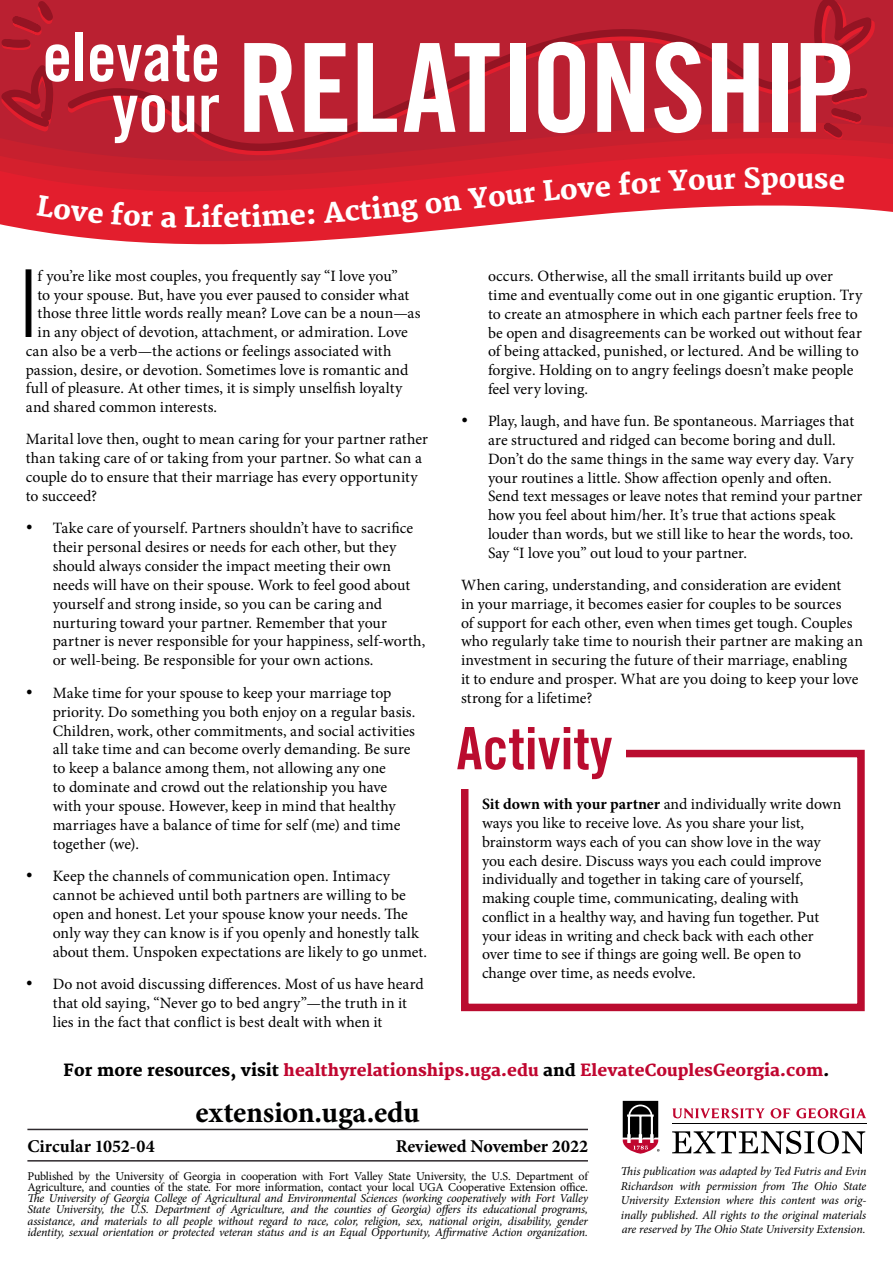
<style>
.page{position:relative;width:893px;height:1263px;background:#fff}
.page>*{position:absolute;margin:0;border:0;box-sizing:border-box;transform-origin:0 0}
.t1{font:123px "Trade Gothic LT Std Bd Cn 20";letter-spacing:-.01em;color:#fff}
.t2{font:93.6px "Trade Gothic LT Std Bd Cn 20";color:#000;scale:.5 1}
.t3{font:67.05px "Trade Gothic LT Std Bd Cn 20";color:#fff}
.t4{font:58.5px "Trade Gothic LT Std Bd Cn 20";color:#ba0c2f}
.t5{font:700 30px "Minion Pro";letter-spacing:-.01em;color:#000}
.t6{font:800 27px "Merriweather";color:#fff}
.Footer_Pub_Info{font:700 18px "Minion Pro";letter-spacing:-.005em;color:#000}
.t7{font:800 16.35px "Merriweather";color:#c00630}
.t8{font:15.75px/18.9px "Minion Pro";color:#000}
.t9{font:italic 12px/14.4px "Minion Pro";letter-spacing:-.015em;color:#000;text-align:justify}
.t10{font:12px/11.2px "Minion Pro";letter-spacing:-.02em;color:#000}
.s1{font-size:67.05px}
.s2{font-weight:700}
.s3{color:#000}
</style>
<div class="page">
<div style="left:0;top:0;width:814px;height:57px;background:#ba2031"></div>
<svg style="left:0;top:162px;width:508px;height:83px;background:#e0414d"></svg>
<svg style="left:0;top:57px;width:893px;height:105px;background:#be1f30"></svg>
<svg style="left:1px;top:1px;width:52px;height:49px;background:#b31c2d"></svg>
<svg style="left:1px;top:64px;width:55px;height:69px;background:#b11b2b"></svg>
<svg style="left:814px;top:0;width:79px;height:64px;background:#b41c2c"></svg>
<svg style="left:66px;top:23px;width:744px;height:129px;background:#b81e2f"></svg>
<svg style="left:771px;top:1108px;width:19px;height:10px"></svg>
<svg style="left:672px;top:1108px;width:93px;height:11px"></svg>
<svg style="left:796px;top:1108px;width:70px;height:10px"></svg>
<svg style="left:672px;top:1131px;width:193px;height:23px"></svg>
<hr style="left:672px;top:1123px;width:194px;height:1px;background:#000">
<svg style="left:622px;top:1100px;width:38px;height:54px"></svg>
<hr style="left:27px;top:1129px;width:561px;height:1px;background:#2e292d">
<hr style="left:27px;top:1160px;width:561px;height:1px;background:#2e292d">
<div style="left:461px;top:750px;width:404px;height:261px;border:8px solid #ba0c2f"></div>
<div style="left:444px;top:727px;width:182px;height:61px;background:#fff"></div>
<div style="left:37px;top:195px;width:66px;height:29px;background:#e31e2d"></div>
<svg style="left:111px;top:201px;width:42px;height:26px"></svg>
<svg style="left:161px;top:212px;width:16px;height:16px"></svg>
<div style="left:211px;top:201px;width:134px;height:27px;background:#e31e2d"></div>
<svg style="left:367px;top:88px;width:526px;height:135px;background:#d12e3c"></svg>
<h3 class="t3" style="left:42px;top:16px;width:179px">elevate</h3>
<h1 class="t1" style="left:112px;top:13px;width:744px"><span class="s1">your</span> RELATIONSHIP</h1>
<p class="t6" style="left:184px;top:202px;width:29px">Li</p>
<p class="t6" style="left:343px;top:196px;width:58px;rotate:-5deg">ctin</p>
<p class="t6" style="left:467px;top:184px;width:69px;rotate:-6deg">Your</p>
<p class="t6" style="left:542px;top:176px;width:69px;rotate:-5deg">Love</p>
<p class="t6" style="left:761px;top:163px;width:37px">po</p>
<p class="t2" style="left:22px;top:247px;width:28px">I</p>
<p class="t8" style="left:37px;top:266px;width:362px">f you’re like most couples, you frequently say “I love you”</p>
<p class="t8" style="left:37px;top:285px;width:373px">to your spouse. But, have you ever paused to consider what</p>
<p class="t8" style="left:37px;top:304px;width:385px">those three little words really mean? Love can be a noun—as</p>
<p class="t8" style="left:37px;top:323px;width:372px">in any object of devotion, attachment, or admiration. Love</p>
<p class="t8" style="left:26px;top:341px;width:367px">can also be a verb—the actions or feelings associated with</p>
<p class="t8" style="left:26px;top:360px;width:384px">passion, desire, or devotion. Sometimes love is romantic and</p>
<p class="t8" style="left:26px;top:379px;width:378px">full of pleasure. At other times, it is simply unselfish loyalty</p>
<p class="t8" style="left:26px;top:398px;width:193px">and shared common interests.</p>
<p class="t8" style="left:26px;top:430px;width:404px">Marital love then, ought to mean caring for your partner rather than taking care of or taking from your partner. So what can a couple do to ensure that their marriage has every opportunity to succeed?</p>
<p class="t8" style="left:53px;top:519px;width:374px;text-indent:-27px">• Take care of yourself. Partners shouldn’t have to sacrifice their personal desires or needs for each other, but they should always consider the impact meeting their own needs will have on their spouse. Work to feel good about yourself and strong inside, so you can be caring and nurturing toward your partner. Remember that your partner is never responsible for your happiness, self-worth, or well-being. Be responsible for your own actions.</p>
<p class="t8" style="left:53px;top:683px;width:364px;text-indent:-27px">• Make time for your spouse to keep your marriage top priority. Do something you both enjoy on a regular basis.<br>Children, work, other commitments, and social activities all take time and can become overly demanding. Be sure to keep a balance among them, not allowing any one<br>to dominate and crowd out the relationship you have with your spouse. However, keep in mind that healthy marriages have a balance of time for self (me) and time together (we).</p>
<p class="t8" style="left:53px;top:867px;width:376px;text-indent:-27px">• Keep the channels of communication open. Intimacy cannot be achieved until both partners are willing to be open and honest. Let your spouse know your needs. The only way they can know is if you openly and honestly talk about them. Unspoken expectations are likely to go unmet.</p>
<p class="t8" style="left:53px;top:975px;width:372px;text-indent:-27px">• Do not avoid discussing differences. Most of us have heard that old saying, “Never go to bed angry”—the truth in it lies in the fact that conflict is best dealt with when it</p>
<p class="t8" style="left:488px;top:266px;width:376px">occurs. Otherwise, all the small irritants build up over time and eventually come out in one gigantic eruption. Try to create an atmosphere in which each partner feels free to be open and disagreements can be worked out without fear of being attacked, punished, or lectured. And be willing to forgive. Holding on to angry feelings doesn’t make people feel very loving.</p>
<p class="t8" style="left:488px;top:412px;width:376px;text-indent:-27px">• Play, laugh, and have fun. Be spontaneous. Marriages that are structured and ridged can become boring and dull.<br>Don’t do the same things in the same way every day. Vary your routines a little. Show affection openly and often.<br>Send text messages or leave notes that remind your partner how you feel about him/her. It’s true that actions speak louder than words, but we still like to hear the words, too.<br>Say “I love you” out loud to your partner.</p>
<p class="t8" style="left:461px;top:576px;width:404px">When caring, understanding, and consideration are evident<br>in your marriage, it becomes easier for couples to be sources<br>of support for each other, even when times get tough. Couples who regularly take time to nourish their partner are making an investment in securing the future of their marriage, enabling<br>it to endure and prosper. What are you doing to keep your love strong for a lifetime?</p>
<p class="t4" style="left:456px;top:713px;width:157px">Activity</p>
<p class="t8" style="left:482px;top:795px;width:361px"><span class="s2">Sit down with your partner</span> and individually write down ways you like to receive love. As you share your list, brainstorm ways each of you can show love in the way you each desire. Discuss ways you each could improve individually and together in taking care of yourself, making couple time, communicating, dealing with conflict in a healthy way, and having fun together. Put your ideas in writing and check back with each other over time to see if things are going well. Be open to change over time, as needs evolve.</p>
<p class="t7" style="left:64px;top:1061px;width:767px"><span class="s3">For more resources, visit</span> healthyrelationships.uga.edu <span class="s3">and</span> ElevateCouplesGeorgia.com<span class="s3">.</span></p>
<h3 class="t5" style="left:196px;top:1092px;width:226px">extension.uga.edu</h3>
<p class="Footer_Pub_Info" style="left:27px;top:1133px;width:129px">Circular 1052-04</p>
<p class="Footer_Pub_Info" style="left:396px;top:1133px;width:194px">Reviewed November 2022</p>
<p class="t10" style="left:27px;top:1170px;width:562px">Published by the University of Georgia in cooperation with Fort Valley State University, the U.S. Department of<br>Agriculture, and counties of the state. For more information, contact your local UGA Cooperative Extension office.</p>
<p class="t9" style="left:27px;top:1193px;width:562px;line-height:11.2px">The University of Georgia College of Agricultural and Environmental Sciences (working cooperatively with Fort Valley State University, the U.S. Department of Agriculture, and the counties of Georgia) offers its educational programs, assistance, and materials to all people without regard to race, color, religion, sex, national origin, disability, gender identity, sexual orientation or protected veteran status and is an Equal Opportunity, Affirmative Action organization.</p>
<p class="t9" style="left:621px;top:1164px;width:247px">This publication was adapted by Ted Futris and Evin Richardson with permission from The Ohio State University Extension where this content was orig&shy;inally published. All rights to the original materials are reserved by The Ohio State University Extension.</p>
</div>
